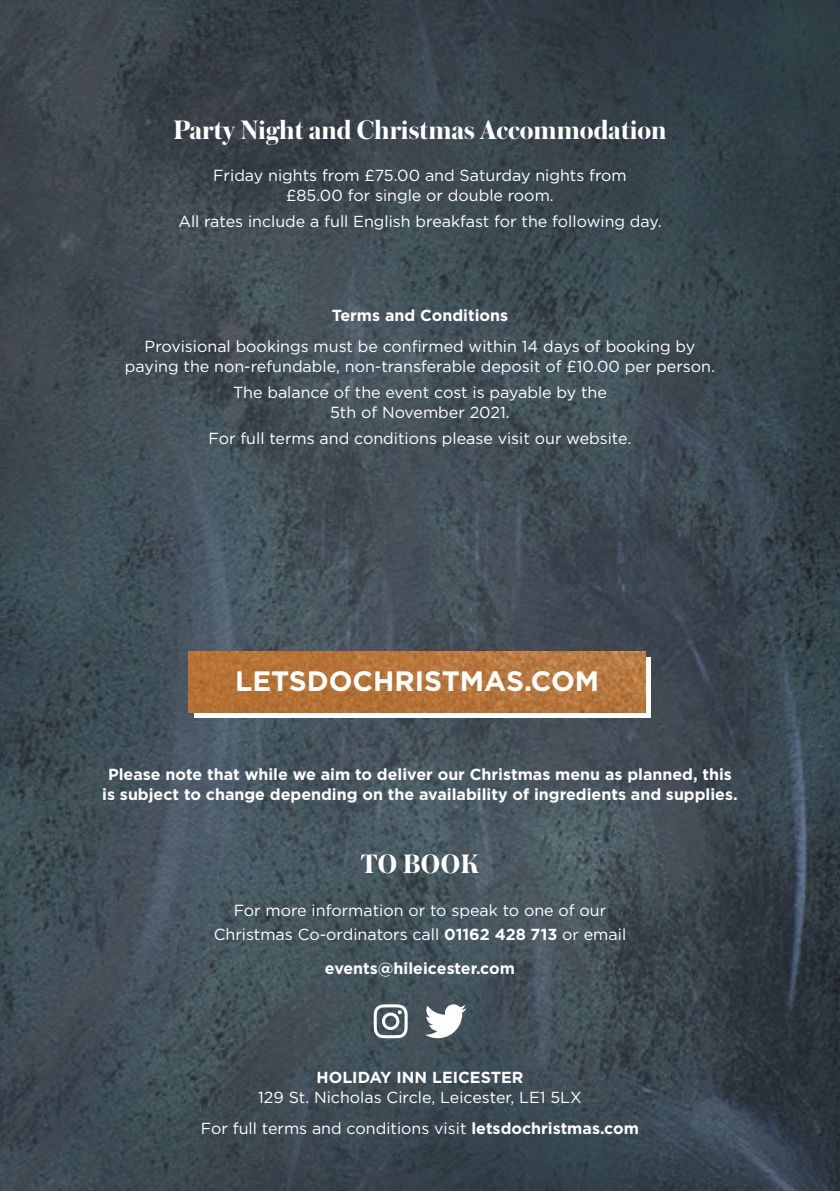
<style>
.page{position:relative;width:840px;height:1191px;background:#fff}
.page>*{position:absolute;margin:0;border:0;box-sizing:border-box;transform-origin:0 0}
.t1{font:700 28px "Austin";color:#fff}
.t2{font:700 28px "Gotham";color:#fff}
.t3{font:16px/20px "Gotham";color:#fff;text-align:center}
.t4{font:700 16px/20px "Gotham";color:#fff;text-align:center}
.s1{font-weight:700}
</style>
<div class="page">
<img style="left:0;top:0;width:839px;height:1191px">
<div style="left:194px;top:657px;width:456px;height:61px;background:linear-gradient(to right,#fff,#fff)"></div>
<img style="left:189px;top:651px;width:456px;height:61px">
<svg style="left:373px;top:1004px;width:34px;height:34px"></svg>
<svg style="left:424px;top:1004px;width:42px;height:34px"></svg>
<h1 class="t1" style="left:173px;top:110px;width:494px">Party Night and Christmas Accommodation</h1>
<p class="t3" style="left:213px;top:165px;width:415px">Friday nights from £75.00 and Saturday nights from £85.00 for single or double room.</p>
<p class="t3" style="left:178px;top:211px;width:484px">All rates include a full English breakfast for the following day.</p>
<p class="t4" style="left:331px;top:305px;width:178px">Terms and Conditions</p>
<p class="t3" style="left:125px;top:336px;width:591px">Provisional bookings must be confirmed within 14 days of booking by paying the non-refundable, non-transferable deposit of £10.00 per person.</p>
<p class="t3" style="left:233px;top:382px;width:375px">The balance of the event cost is payable by the<br>5th of November 2021.</p>
<p class="t3" style="left:208px;top:427px;width:424px">For full terms and conditions please visit our website.</p>
<h1 class="t2" style="left:235px;top:663px;width:365px">LETSDOCHRISTMAS.COM</h1>
<p class="t4" style="left:102px;top:764px;width:636px">Please note that while we aim to deliver our Christmas menu as planned, this is subject to change depending on the availability of ingredients and supplies.</p>
<h1 class="t1" style="left:360px;top:844px;width:120px">TO BOOK</h1>
<p class="t3" style="left:214px;top:898px;width:414px;line-height:24px">For more information or to speak to one of our<br>Christmas Co-ordinators call <span class="s1">01162 428 713</span> or email</p>
<p class="t4" style="left:325px;top:957px;width:191px">events@hileicester.com</p>
<p class="t4" style="left:316px;top:1067px;width:208px">HOLIDAY INN LEICESTER</p>
<p class="t3" style="left:201px;top:1081px;width:439px;line-height:31.4px">129 St. Nicholas Circle, Leicester, LE1 5LX<br>For full terms and conditions visit <span class="s1">letsdochristmas.com</span></p>
</div>
